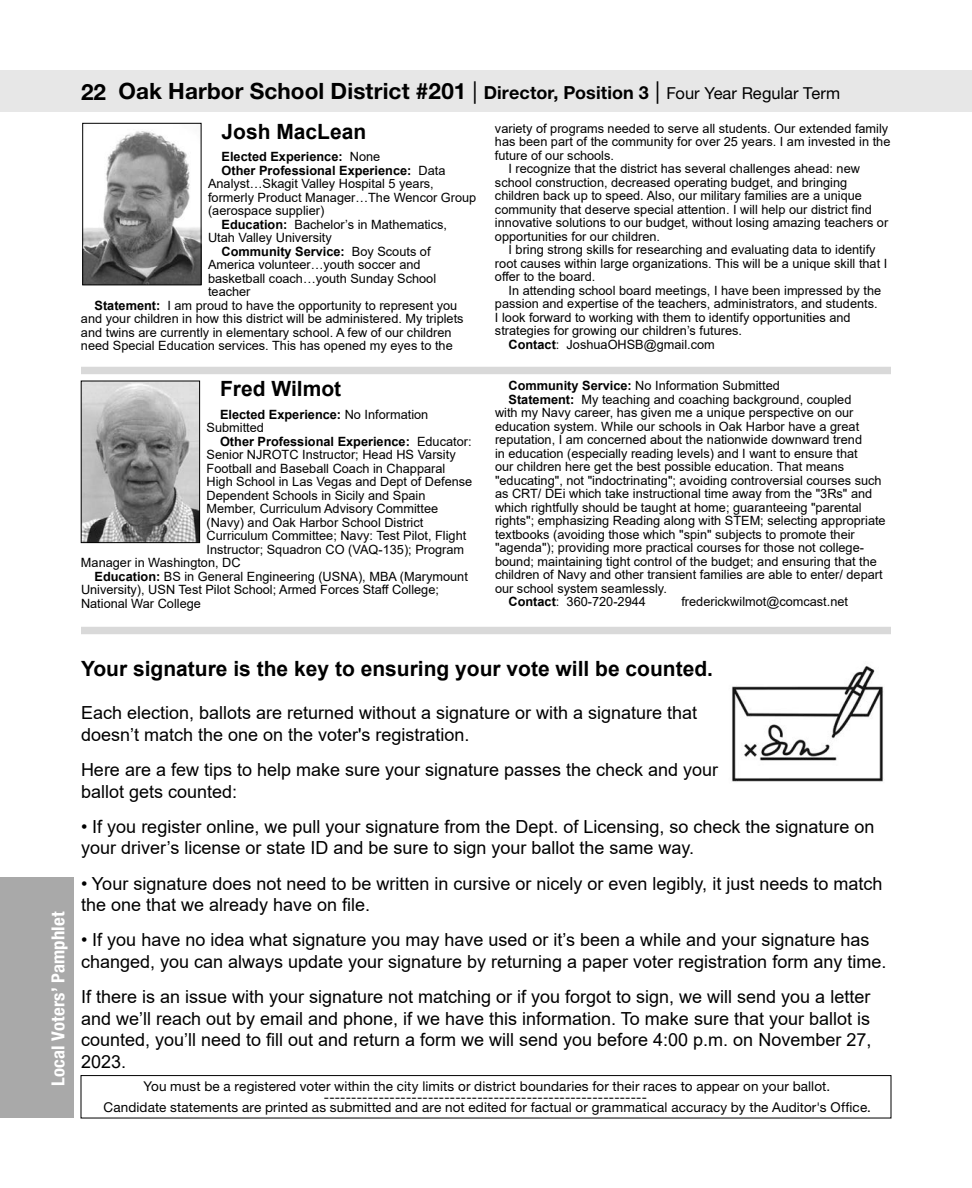
<style>
.page{position:relative;width:972px;height:1188px;background:#fff}
.page>*{position:absolute;margin:0;border:0;box-sizing:border-box;transform-origin:0 0}
.Bold_measure_number{font:700 22.5px "Helvetica Neue LT Std";letter-spacing:.005em;color:#000}
.t1{font:700 21px "Arial";color:#000}
.t2{font:18px/21.6px "Arial";color:#000}
.t3{font:700 condensed 18px "Helvetica Neue LT Std";letter-spacing:.01em;color:#fff;scale:1.04 1}
.t4{font:13.5px/10.5px "Helvetica Neue LT Std";letter-spacing:.01em;color:#000;text-align:center}
.t5{font:12.75px/13.5px "Arial";color:#000}
.t6{font:700 12.75px "Arial";color:#000}
.s1{font-weight:400}
.s2{font-size:18px}
.s3{font-weight:400;font-size:16.5px}
.s4{font-weight:700}
</style>
<div class="page">
<div style="left:0;top:877px;width:74px;height:240px;background:#a9a9a9"></div>
<div style="left:945px;top:70px;width:27px;height:42px;background:#e7e7e7"></div>
<div style="left:0;top:70px;width:945px;height:42px;background:#e7e7e7"></div>
<div style="left:81px;top:1075px;width:810px;height:43px;border:1px solid #000"></div>
<img style="left:84px;top:131px;width:115px;height:152px">
<div style="left:82px;top:123px;width:119px;height:162px;border:1px solid #000"></div>
<div style="left:81px;top:367px;width:810px;height:7px;background:#d9d9d9"></div>
<img style="left:83px;top:383px;width:115px;height:158px">
<div style="left:81px;top:381px;width:119px;height:162px;border:1px solid #000"></div>
<div style="left:81px;top:627px;width:810px;height:7px;background:#d9d9d9"></div>
<img style="left:732px;top:666px;width:152px;height:116px">
<p class="Bold_measure_number" style="left:119px;top:77px;width:723px">Oak Harbor School District #201 <span class="s1">|</span> <span class="s2">Director, Position 3</span> <span class="s1">|</span> <span class="s3">Four Year Regular Term</span></p>
<p class="t1" style="left:222px;top:116px;width:146px">Josh MacLean</p>
<p class="t6" style="left:222px;top:148px;width:160px">Elected Experience: <span class="s1">None</span></p>
<p class="t5" style="left:208px;top:163px;width:270px;text-indent:14px"><span class="s4">Other Professional Experience:</span> Data Analyst…Skagit Valley Hospital 5 years, formerly Product Manager…The Wencor Group (aerospace supplier)</p>
<p class="t5" style="left:208px;top:217px;width:241px;text-indent:14px"><span class="s4">Education:</span> Bachelor’s in Mathematics,<br>Utah Valley University</p>
<p class="t5" style="left:208px;top:244px;width:230px;text-indent:14px"><span class="s4">Community Service:</span> Boy Scouts of<br>America volunteer…youth soccer and basketball coach…youth Sunday School teacher</p>
<p class="t5" style="left:81px;top:298px;width:384px;text-indent:14px"><span class="s4">Statement:</span> I am proud to have the opportunity to represent you and your children in how this district will be administered. My triplets and twins are currently in elementary school. A few of our children need Special Education services. This has opened my eyes to the</p>
<h1 class="Bold_measure_number" style="left:81px;top:78px;width:27px">22</h1>
<p class="t5" style="left:495px;top:121px;width:397px">variety of programs needed to serve all students. Our extended family has been part of the community for over 25 years. I am invested in the future of our schools.</p>
<p class="t5" style="left:495px;top:162px;width:395px;text-indent:14px">I recognize that the district has several challenges ahead: new school construction, decreased operating budget, and bringing children back up to speed. Also, our military families are a unique community that deserve special attention. I will help our district find innovative solutions to our budget, without losing amazing teachers or opportunities for our children.</p>
<p class="t5" style="left:495px;top:243px;width:394px;text-indent:14px">I bring strong skills for researching and evaluating data to identify root causes within large organizations. This will be a unique skill that I offer to the board.</p>
<p class="t5" style="left:495px;top:283px;width:388px;text-indent:14px">In attending school board meetings, I have been impressed by the passion and expertise of the teachers, administrators, and students.<br>I look forward to working with them to identify opportunities and strategies for growing our children’s futures.</p>
<p class="t5" style="left:509px;top:337px;width:208px"><span class="s4">Contact</span>: JoshuaOHSB@gmail.com</p>
<p class="t1" style="left:220px;top:374px;width:123px">Fred Wilmot</p>
<p class="t5" style="left:207px;top:407px;width:223px;text-indent:14px"><span class="s4">Elected Experience:</span> No Information<br>Submitted</p>
<p class="t6" style="left:220px;top:432px;width:253px">Other Professional Experience: <span class="s1">Educator:</span></p>
<p class="t5" style="left:207px;top:448px;width:251px">Senior NJROTC Instructor; Head HS Varsity</p>
<p class="t5" style="left:207px;top:461px;width:240px">Football and Baseball Coach in Chapparal</p>
<p class="t5" style="left:207px;top:475px;width:267px">High School in Las Vegas and Dept of Defense</p>
<p class="t5" style="left:207px;top:488px;width:220px">Dependent Schools in Sicily and Spain</p>
<p class="t5" style="left:207px;top:502px;width:233px">Member, Curriculum Advisory Committee</p>
<p class="t5" style="left:207px;top:515px;width:218px">(Navy) and Oak Harbor School District</p>
<p class="t5" style="left:207px;top:529px;width:261px">Curriculum Committee; Navy: Test Pilot, Flight</p>
<p class="t5" style="left:207px;top:543px;width:259px">Instructor; Squadron CO (VAQ-135); Program</p>
<p class="t5" style="left:81px;top:556px;width:161px">Manager in Washington, DC</p>
<p class="t5" style="left:81px;top:570px;width:388px;text-indent:13px"><span class="s4">Education:</span> BS in General Engineering (USNA), MBA (Marymount<br>University), USN Test Pilot School; Armed Forces Staff College;<br>National War College</p>
<p class="t5" style="left:509px;top:379px;width:273px"><span class="s4">Community Service:</span> No Information Submitted</p>
<p class="t5" style="left:495px;top:393px;width:392px;text-indent:14px"><span class="s4">Statement:</span> My teaching and coaching background, coupled<br>with my Navy career, has given me a unique perspective on our education system. While our schools in Oak Harbor have a great reputation, I am concerned about the nationwide downward trend<br>in education (especially reading levels) and I want to ensure that<br>our children here get the best possible education. That means "educating", not "indoctrinating"; avoiding controversial courses such as CRT/ DEi which take instructional time away from the "3Rs" and which rightfully should be taught at home; guaranteeing "parental rights"; emphasizing Reading along with STEM; selecting appropriate textbooks (avoiding those which "spin" subjects to promote their "agenda"); providing more practical courses for those not college&shy;bound; maintaining tight control of the budget; and ensuring that the children of Navy and other transient families are able to enter/ depart our school system seamlessly.</p>
<p class="t5" style="left:509px;top:595px;width:139px"><span class="s4">Contact</span>: 360-720-2944</p>
<p class="t5" style="left:681px;top:595px;width:168px">frederickwilmot@comcast.net</p>
<h3 class="t3" style="left:47px;top:1086px;width:169px;rotate:-90deg">Local Voters’ Pamphlet</h3>
<p class="t1" style="left:81px;top:654px;width:634px">Your signature is the key to ensuring your vote will be counted.</p>
<p class="t2" style="left:81px;top:702px;width:618px">Each election, ballots are returned without a signature or with a signature that doesn’t match the one on the voter's registration.</p>
<p class="t2" style="left:81px;top:759px;width:639px">Here are a few tips to help make sure your signature passes the check and your ballot gets counted:</p>
<p class="t2" style="left:81px;top:816px;width:795px">• If you register online, we pull your signature from the Dept. of Licensing, so check the signature on your driver’s license or state ID and be sure to sign your ballot the same way.</p>
<p class="t2" style="left:81px;top:872px;width:803px">• Your signature does not need to be written in cursive or nicely or even legibly, it just needs to match the one that we already have on file.</p>
<p class="t2" style="left:81px;top:929px;width:807px">• If you have no idea what signature you may have used or it’s been a while and your signature has changed, you can always update your signature by returning a paper voter registration form any time.</p>
<p class="t2" style="left:81px;top:986px;width:792px;text-align:justify">If there is an issue with your signature not matching or if you forgot to sign, we will send you a letter and we’ll reach out by email and phone, if we have this information. To make sure that your ballot is counted, you’ll need to fill out and return a form we will send you before 4:00 p.m. on November 27, 2023.</p>
<p class="t4" style="left:104px;top:1081px;width:769px">You must be a registered voter within the city limits or district boundaries for their races to appear on your ballot. -----------------------------------------------------------<br>Candidate statements are printed as submitted and are not edited for factual or grammatical accuracy by the Auditor's Office.</p>
</div>
